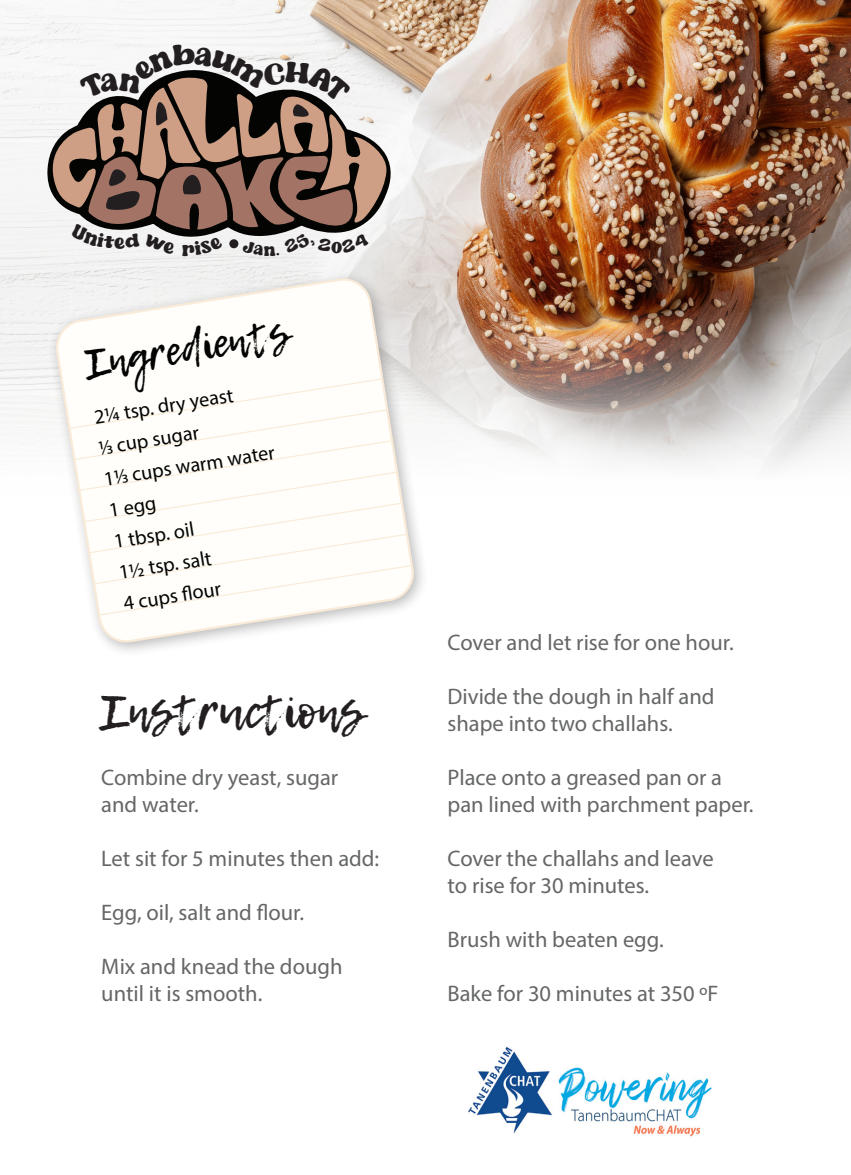
<style>
.page{position:relative;width:851px;height:1175px;background:#fff}
.page>*{position:absolute;margin:0;border:0;box-sizing:border-box;transform-origin:0 0}
.t1{font:47.25px "Lemon Tuesday";color:#231f20}
.t2{font:40.5px "Lemon Tuesday";color:#040503}
.t3{font:22.5px/27px "Myriad Pro";color:#656666}
.t4{font:20.25px "Myriad Pro";color:#040503}
.t5{font:19.35px "Retro Sick";color:#231f20}
</style>
<div class="page">
<img style="left:0;top:0;width:850px;height:468px">
<div style="left:48px;top:270px;width:381px;height:387px;background:#231f20;opacity:.3"></div>
<svg style="left:55px;top:277px;width:359px;height:366px"></svg>
<svg style="left:67px;top:377px;width:347px;height:239px"></svg>
<svg style="left:46px;top:66px;width:347px;height:174px"></svg>
<img style="left:468px;top:1047px;width:244px;height:90px">
<svg style="left:47px;top:44px;width:340px;height:212px"></svg>
<p class="t5" style="left:182px;top:238px;width:14px">r</p>
<p class="t2" style="left:82px;top:341px;width:207px;rotate:-9deg">Ingredients</p>
<p class="t4" style="left:92px;top:404px;width:142px;rotate:-9deg">21/4 tsp. dry yeast</p>
<p class="t4" style="left:97px;top:435px;width:102px;rotate:-9deg">1/3 cup sugar</p>
<p class="t4" style="left:102px;top:467px;width:174px;rotate:-9deg">1 1/3 cups warm water</p>
<p class="t4" style="left:107px;top:498px;width:49px;rotate:-9deg">1 egg</p>
<p class="t4" style="left:112px;top:529px;width:83px;rotate:-9deg">1 tbsp. oil</p>
<p class="t4" style="left:117px;top:560px;width:95px;rotate:-9deg">1 1/2 tsp. salt</p>
<p class="t4" style="left:122px;top:591px;width:100px;rotate:-9deg">4 cups fl our</p>
<p class="t1" style="left:101px;top:683px;width:264px">Instructions</p>
<p class="t3" style="left:101px;top:763px;width:238px">Combine dry yeast, sugar and water.</p>
<p class="t3" style="left:101px;top:844px;width:279px">Let sit for 5 minutes then add:</p>
<p class="t3" style="left:101px;top:898px;width:204px">Egg, oil, salt and flour.</p>
<p class="t3" style="left:101px;top:952px;width:243px">Mix and knead the dough until it is smooth.</p>
<p class="t3" style="left:447px;top:628px;width:287px">Cover and let rise for one hour.</p>
<p class="t3" style="left:447px;top:682px;width:268px">Divide the dough in half and shape into two challahs.</p>
<p class="t3" style="left:447px;top:763px;width:307px">Place onto a greased pan or a pan lined with parchment paper.</p>
<p class="t3" style="left:447px;top:844px;width:267px">Cover the challahs and leave to rise for 30 minutes.</p>
<p class="t3" style="left:447px;top:925px;width:218px">Brush with beaten egg.</p>
<p class="t3" style="left:447px;top:979px;width:272px">Bake for 30 minutes at 350 ºF</p>
</div>
